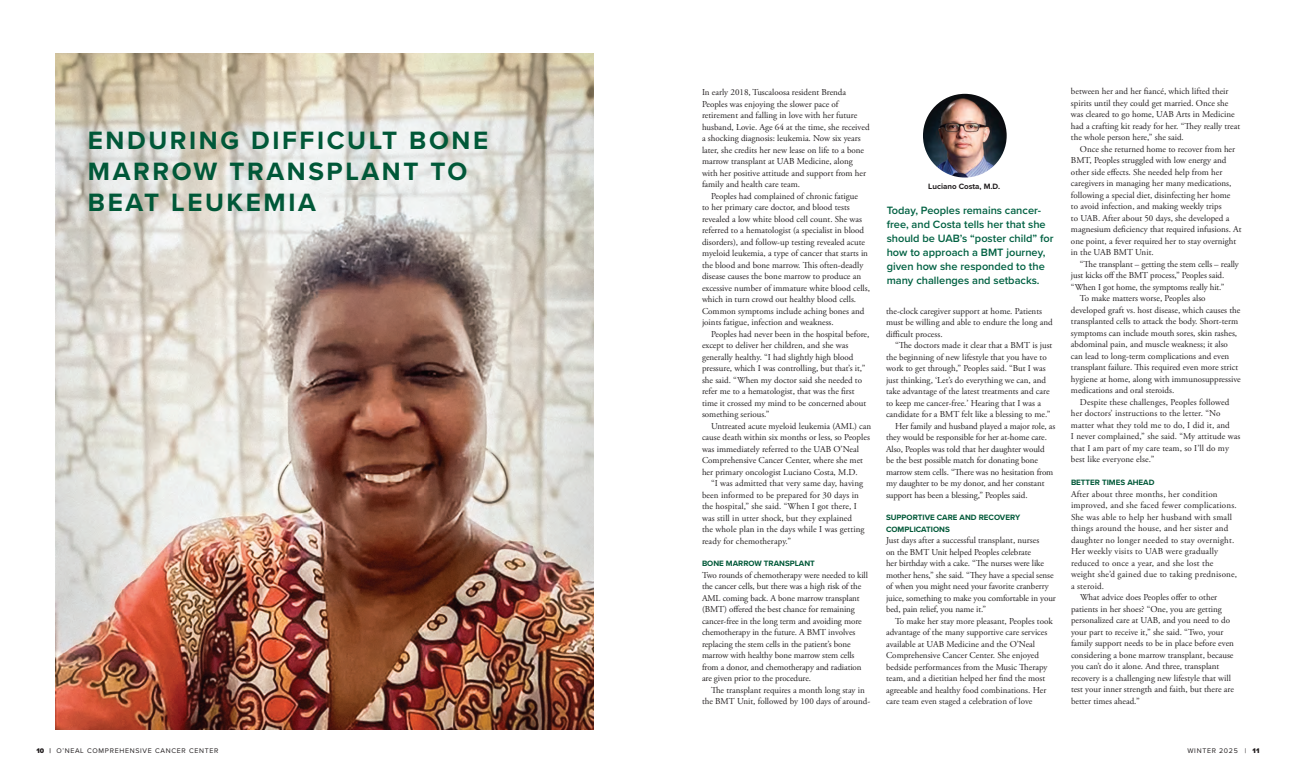
<style>
.page{position:relative;width:1296px;height:783px;background:#fff}
.page>*{position:absolute;margin:0;border:0;box-sizing:border-box;transform-origin:0 0}
.t1{font:700 26px/31px "Proxima Nova";letter-spacing:.1em;color:#005838}
.t2{font:600 11px/14px "Proxima Nova";color:#006142}
.t3{font:9px/11.5px "Adobe Garamond Pro";color:#231f20}
.t4{font:9px/11.5px "Adobe Garamond Pro";letter-spacing:.02em;color:#231f20}
.t5{font:700 8px/11.5px "Proxima Nova";color:#005838}
.t6{font:700 8px "Proxima Nova";color:#231f20}
.t7{font:7px "Proxima Nova";letter-spacing:.1em;color:#231f20}
.s1{font-weight:900}
.s2{font-weight:700}
</style>
<div class="page">
<img style="left:55px;top:54px;width:539px;height:675px">
<img style="left:923px;top:94px;width:84px;height:84px;border-radius:42px">
<p class="t1" style="left:88px;top:124px;width:402px">ENDURING DIFFICULT BONE<br>MARROW TRANSPLANT TO<br>BEAT LEUKEMIA</p>
<p class="t3" style="left:702px;top:87px;width:169px">In early 2018, Tuscaloosa resident Brenda Peoples was enjoying the slower pace of retirement and falling in love with her future husband, Lovie. Age 64 at the time, she received a shocking diagnosis: leukemia. Now six years later, she credits her new lease on life to a bone marrow transplant at UAB Medicine, along with her positive attitude and support from her family and health care team.</p>
<p class="t3" style="left:702px;top:190px;width:169px;text-indent:9px">Peoples had complained of chronic fatigue<br>to her primary care doctor, and blood tests revealed a low white blood cell count. She was referred to a hematologist (a specialist in blood disorders), and follow-up testing revealed acute myeloid leukemia, a type of cancer that starts in the blood and bone marrow. This often-deadly disease causes the bone marrow to produce an excessive number of immature white blood cells, which in turn crowd out healthy blood cells.<br>Common symptoms include aching bones and joints fatigue, infection and weakness.</p>
<p class="t3" style="left:702px;top:329px;width:169px;text-indent:9px">Peoples had never been in the hospital before, except to deliver her children, and she was generally healthy. “I had slightly high blood pressure, which I was controlling, but that’s it,” she said. “When my doctor said she needed to refer me to a hematologist, that was the first time it crossed my mind to be concerned about something serious.”</p>
<p class="t3" style="left:702px;top:421px;width:171px;text-indent:9px">Untreated acute myeloid leukemia (AML) can cause death within six months or less, so Peoples was immediately referred to the UAB O’Neal Comprehensive Cancer Center, where she met her primary oncologist Luciano Costa, M.D.</p>
<p class="t3" style="left:702px;top:478px;width:164px;text-indent:9px">“I was admitted that very same day, having been informed to be prepared for 30 days in the hospital,” she said. “When I got there, I was still in utter shock, but they explained the whole plan in the days while I was getting ready for chemotherapy.”</p>
<p class="t5" style="left:702px;top:558px;width:114px">BONE MARROW TRANSPLANT</p>
<p class="t3" style="left:702px;top:569px;width:167px">Two rounds of chemotherapy were needed to kill the cancer cells, but there was a high risk of the AML coming back. A bone marrow transplant (BMT) offered the best chance for remaining cancer-free in the long term and avoiding more chemotherapy in the future. A BMT involves replacing the stem cells in the patient’s bone marrow with healthy bone marrow stem cells from a donor, and chemotherapy and radiation are given prior to the procedure.</p>
<p class="t3" style="left:702px;top:685px;width:170px;text-align:center">The transplant requires a month long stay in<br>the BMT Unit, followed by 100 days of around-</p>
<p class="t6" style="left:928px;top:180px;width:73px">Luciano Costa, M.D.</p>
<p class="t2" style="left:887px;top:203px;width:168px">Today, Peoples remains cancer&shy;free, and Costa tells her that she should be UAB’s “poster child” for how to approach a BMT journey, given how she responded to the many challenges and setbacks.</p>
<p class="t3" style="left:886px;top:305px;width:168px">the-clock caregiver support at home. Patients must be willing and able to endure the long and difficult process.</p>
<p class="t3" style="left:886px;top:340px;width:168px;text-indent:9px">“The doctors made it clear that a BMT is just the beginning of new lifestyle that you have to work to get through,” Peoples said. “But I was just thinking, ‘Let’s do everything we can, and take advantage of the latest treatments and care to keep me cancer-free.’ Hearing that I was a candidate for a BMT felt like a blessing to me.”</p>
<p class="t3" style="left:886px;top:420px;width:171px;text-indent:9px">Her family and husband played a major role, as they would be responsible for her at-home care.<br>Also, Peoples was told that her daughter would<br>be the best possible match for donating bone marrow stem cells. “There was no hesitation from my daughter to be my donor, and her constant support has been a blessing,” Peoples said.</p>
<p class="t5" style="left:886px;top:512px;width:136px">SUPPORTIVE CARE AND RECOVERY<br>COMPLICATIONS</p>
<p class="t3" style="left:886px;top:535px;width:171px">Just days after a successful transplant, nurses<br>on the BMT Unit helped Peoples celebrate<br>her birthday with a cake. “The nurses were like mother hens,” she said. “They have a special sense of when you might need your favorite cranberry juice, something to make you comfortable in your bed, pain relief, you name it.”</p>
<p class="t3" style="left:886px;top:615px;width:168px;text-indent:9px">To make her stay more pleasant, Peoples took advantage of the many supportive care services available at UAB Medicine and the O’Neal Comprehensive Cancer Center. She enjoyed bedside performances from the Music Therapy team, and a dietitian helped her find the most agreeable and healthy food combinations. Her care team even staged a celebration of love</p>
<p class="t3" style="left:1071px;top:86px;width:171px">between her and her fiancé, which lifted their spirits until they could get married. Once she was cleared to go home, UAB Arts in Medicine had a crafting kit ready for her. “They really treat the whole person here,” she said.</p>
<p class="t3" style="left:1071px;top:144px;width:172px;text-indent:9px">Once she returned home to recover from her BMT, Peoples struggled with low energy and other side effects. She needed help from her caregivers in managing her many medications, following a special diet, disinfecting her home<br>to avoid infection, and making weekly trips<br>to UAB. After about 50 days, she developed a magnesium deficiency that required infusions. At one point, a fever required her to stay overnight in the UAB BMT Unit.</p>
<p class="t3" style="left:1071px;top:259px;width:169px;text-indent:9px">“The transplant – getting the stem cells – really just kicks off the BMT process,” Peoples said. “When I got home, the symptoms really hit.”</p>
<p class="t3" style="left:1071px;top:293px;width:171px;text-indent:9px">To make matters worse, Peoples also developed graft vs. host disease, which causes the transplanted cells to attack the body. Short-term symptoms can include mouth sores, skin rashes, abdominal pain, and muscle weakness; it also can lead to long-term complications and even transplant failure. This required even more strict hygiene at home, along with immunosuppressive medications and oral steroids.</p>
<p class="t3" style="left:1071px;top:397px;width:171px;text-indent:9px">Despite these challenges, Peoples followed her doctors’ instructions to the letter. “No matter what they told me to do, I did it, and<br>I never complained,” she said. “My attitude was that I am part of my care team, so I’ll do my best like everyone else.”</p>
<p class="t5" style="left:1071px;top:477px;width:85px">BETTER TIMES AHEAD</p>
<p class="t4" style="left:1071px;top:489px;width:168px">After about three months, her condition improved, and she faced fewer complications.<br>She was able to help her husband with small things around the house, and her sister and daughter no longer needed to stay overnight.<br>Her weekly visits to UAB were gradually reduced to once a year, and she lost the weight she’d gained due to taking prednisone, a steroid.</p>
<p class="t3" style="left:1071px;top:592px;width:165px;text-indent:9px">What advice does Peoples offer to other patients in her shoes? “One, you are getting personalized care at UAB, and you need to do your part to receive it,” she said. “Two, your family support needs to be in place before even considering a bone marrow transplant, because you can’t do it alone. And three, transplant recovery is a challenging new lifestyle that will test your inner strength and faith, but there are better times ahead.”</p>
<p class="t7" style="left:36px;top:745px;width:184px"><span class="s1">10</span> <span class="s2">|</span> O’NEAL COMPREHENSIVE CANCER CENTER</p>
<p class="t7" style="left:1187px;top:745px;width:73px">WINTER 2025 | <span class="s1">11</span></p>
</div>
